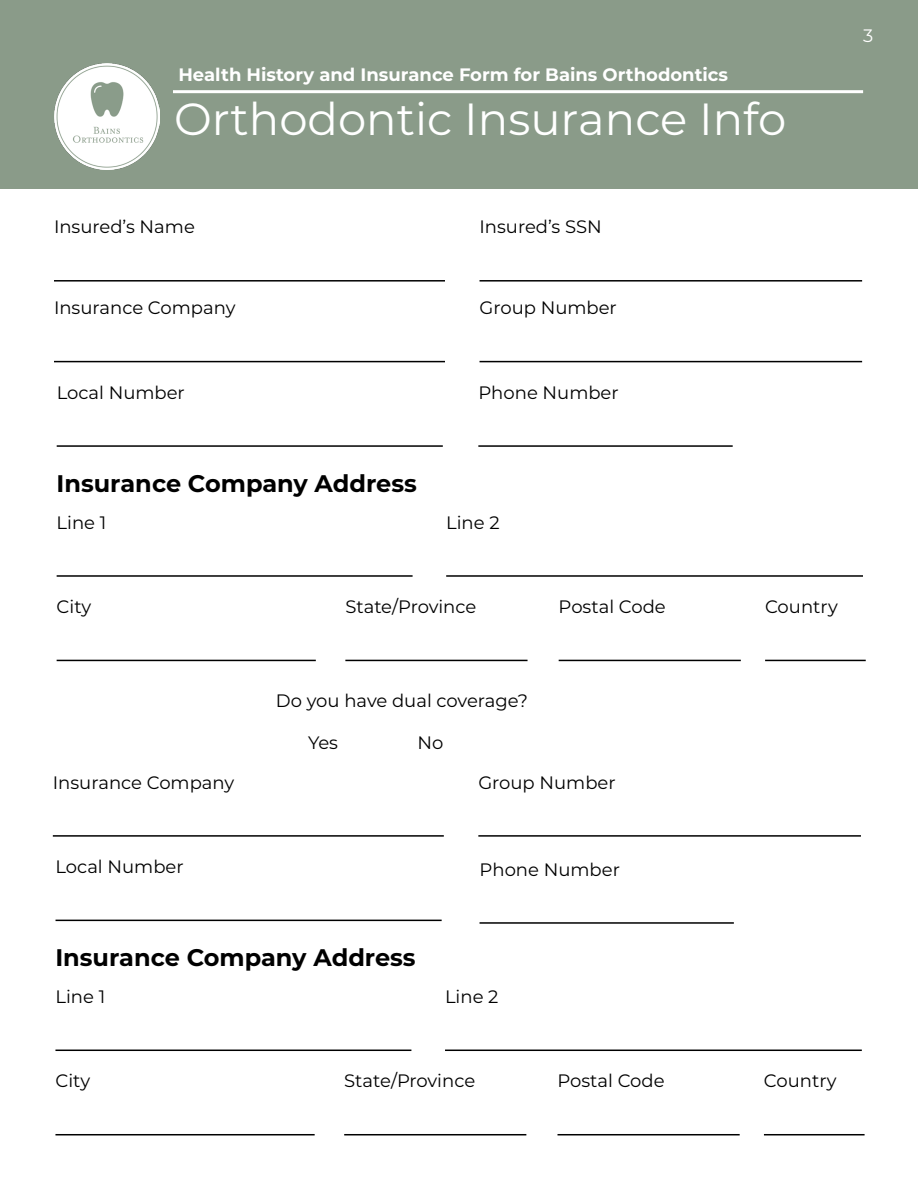
<style>
.page{position:relative;width:918px;height:1188px;background:#fff}
.page>*{position:absolute;margin:0;border:0;box-sizing:border-box;transform-origin:0 0}
.t1{font:45px "Montserrat";color:#fff}
.t2{font:700 24px "Montserrat";color:#000}
.t3{font:18px "Montserrat";color:#000}
.t4{font:700 18px "Montserrat";color:#fff}
.t5{font:18px "Montserrat";color:#fff}
</style>
<div class="page">
<div style="left:0;top:0;width:918px;height:189px;background:#8a9b89"></div>
<img style="left:54px;top:63px;width:106px;height:106px">
<hr style="left:173px;top:90px;width:690px;height:3px;background:#fff">
<hr style="left:57px;top:575px;width:356px;height:2px;background:#000">
<hr style="left:55px;top:1050px;width:356px;height:1px;background:#000">
<hr style="left:480px;top:922px;width:254px;height:2px;background:#000">
<hr style="left:478px;top:445px;width:255px;height:2px;background:#000">
<hr style="left:54px;top:280px;width:391px;height:2px;background:#000">
<hr style="left:54px;top:361px;width:391px;height:1px;background:#000">
<hr style="left:53px;top:835px;width:391px;height:2px;background:#000">
<hr style="left:57px;top:660px;width:259px;height:1px;background:#000">
<hr style="left:55px;top:1134px;width:260px;height:1px;background:#000">
<hr style="left:446px;top:575px;width:417px;height:2px;background:#000">
<hr style="left:445px;top:1050px;width:417px;height:1px;background:#000">
<hr style="left:480px;top:280px;width:382px;height:2px;background:#000">
<hr style="left:480px;top:361px;width:382px;height:1px;background:#000">
<hr style="left:478px;top:835px;width:383px;height:2px;background:#000">
<hr style="left:57px;top:445px;width:386px;height:2px;background:#000">
<hr style="left:56px;top:920px;width:386px;height:1px;background:#000">
<hr style="left:345px;top:660px;width:183px;height:1px;background:#000">
<hr style="left:344px;top:1134px;width:182px;height:1px;background:#000">
<hr style="left:559px;top:660px;width:182px;height:1px;background:#000">
<hr style="left:558px;top:1134px;width:182px;height:1px;background:#000">
<hr style="left:765px;top:660px;width:101px;height:1px;background:#000">
<hr style="left:764px;top:1134px;width:101px;height:1px;background:#000">
<p class="t4" style="left:178px;top:61px;width:551px">Health History and Insurance Form for Bains Orthodontics</p>
<h1 class="t1" style="left:174px;top:88px;width:614px">Orthodontic Insurance Info</h1>
<p class="t5" style="left:863px;top:24px;width:12px">3</p>
<p class="t3" style="left:54px;top:215px;width:142px">Insured’s Name</p>
<p class="t3" style="left:480px;top:215px;width:124px">Insured’s SSN</p>
<p class="t3" style="left:54px;top:295px;width:183px">Insurance Company</p>
<p class="t3" style="left:480px;top:295px;width:139px">Group Number</p>
<p class="t3" style="left:57px;top:380px;width:130px">Local Number</p>
<p class="t3" style="left:478px;top:380px;width:142px">Phone Number</p>
<h2 class="t2" style="left:57px;top:466px;width:362px">Insurance Company Address</h2>
<p class="t3" style="left:57px;top:510px;width:51px">Line 1</p>
<p class="t3" style="left:446px;top:510px;width:55px">Line 2</p>
<p class="t3" style="left:57px;top:594px;width:36px">City</p>
<p class="t3" style="left:345px;top:594px;width:133px">State/Province</p>
<p class="t3" style="left:559px;top:594px;width:109px">Postal Code</p>
<p class="t3" style="left:276px;top:688px;width:254px">Do you have dual coverage?</p>
<p class="t3" style="left:308px;top:731px;width:32px">Yes</p>
<p class="t3" style="left:417px;top:731px;width:27px">No</p>
<p class="t3" style="left:53px;top:770px;width:183px">Insurance Company</p>
<p class="t3" style="left:478px;top:770px;width:139px">Group Number</p>
<p class="t3" style="left:55px;top:854px;width:130px">Local Number</p>
<p class="t3" style="left:480px;top:857px;width:142px">Phone Number</p>
<h2 class="t2" style="left:55px;top:940px;width:362px">Insurance Company Address</h2>
<p class="t3" style="left:55px;top:984px;width:51px">Line 1</p>
<p class="t3" style="left:445px;top:984px;width:55px">Line 2</p>
<p class="t3" style="left:55px;top:1069px;width:36px">City</p>
<p class="t3" style="left:344px;top:1069px;width:133px">State/Province</p>
<p class="t3" style="left:557px;top:1069px;width:109px">Postal Code</p>
<p class="t3" style="left:765px;top:594px;width:74px">Country</p>
<p class="t3" style="left:764px;top:1069px;width:74px">Country</p>
</div>
